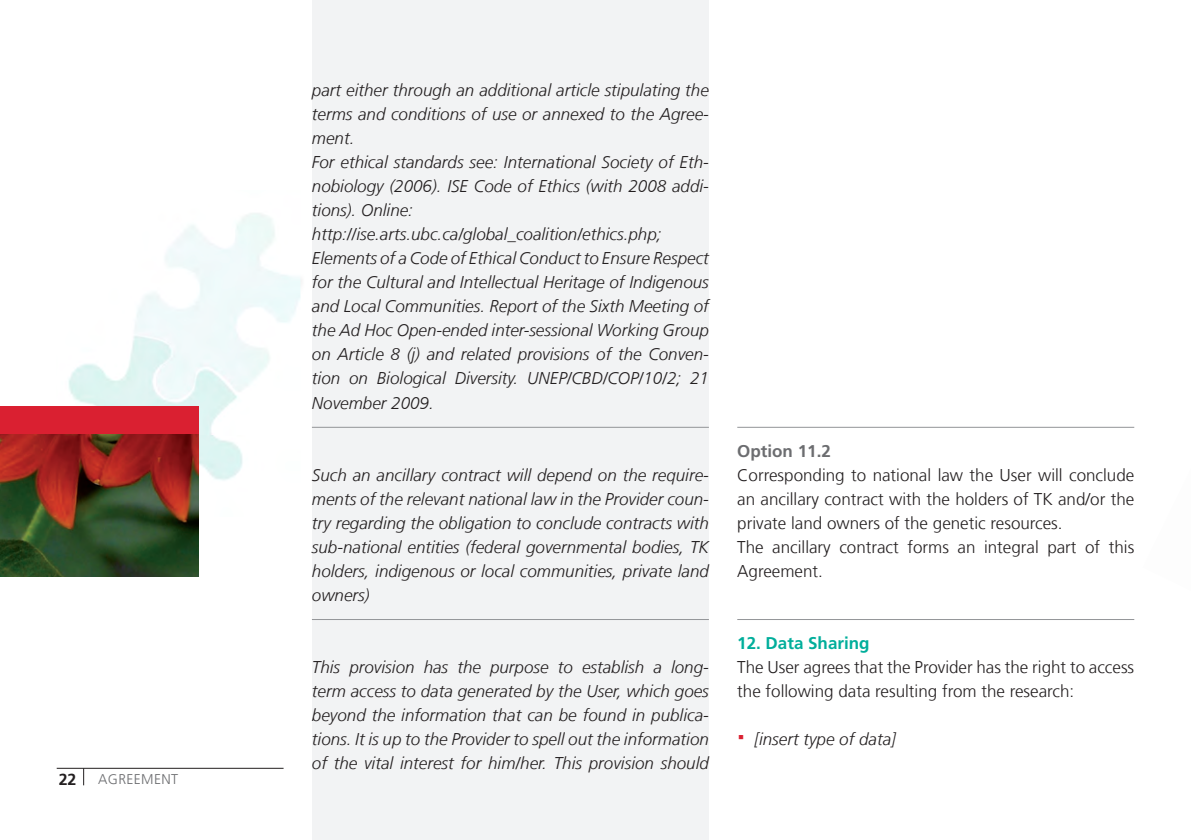
<style>
.page{position:relative;width:1191px;height:840px;background:#fff}
.page>*{position:absolute;margin:0;border:0;box-sizing:border-box;transform-origin:0 0}
.SCNAT_Lauftext_Fruti{font:italic 300 17px/24px "Frutiger LT Com";color:#231f20;text-align:justify}
.SCNAT_Lauftext_Fruti-2{font:300 17px/24px "Frutiger LT Com";color:#231f20}
.SCNAT_Zwischentitel{font:700 17px "Frutiger LT Com";color:#00ae9b}
.SCNAT_Zwischentitel-2{font:700 17px "Frutiger LT Com";color:#6c6d70}
.t1{font:700 16px "Frutiger LT Com";color:#231f20}
.t2{font:300 14px "Frutiger LT Com";letter-spacing:.025em;color:#6c6d70}
</style>
<div class="page">
<div style="left:312px;top:0;width:397px;height:839px;background:#f2f3f4"></div>
<hr style="left:57px;top:767px;width:226px;height:1px;background:#231f20">
<svg style="left:83px;top:767px;width:1px;height:17px"></svg>
<img style="left:68px;top:213px;width:233px;height:303px">
<div style="left:0;top:405px;width:198px;height:29px;background:#da2031"></div>
<img style="left:0;top:434px;width:198px;height:141px">
<hr style="left:312px;top:426px;width:397px;height:1px;background:#939598">
<hr style="left:312px;top:618px;width:397px;height:1px;background:#939598">
<hr style="left:737px;top:426px;width:397px;height:1px;background:#939598">
<hr style="left:737px;top:618px;width:397px;height:1px;background:#939598">
<p class="t1" style="left:59px;top:769px;width:19px">22</p>
<p class="t2" style="left:98px;top:770px;width:81px">AGREEMENT</p>
<p class="SCNAT_Lauftext_Fruti" style="left:312px;top:78px;width:398px">part either through an additional article stipulating the terms and conditions of use or annexed to the Agree&shy;ment.</p>
<p class="SCNAT_Lauftext_Fruti" style="left:312px;top:150px;width:398px">For ethical standards see: International Society of Eth&shy;nobiology (2006). ISE Code of Ethics (with 2008 addi&shy;tions). Online:</p>
<p class="SCNAT_Lauftext_Fruti" style="left:312px;top:222px;width:351px">http://ise.arts.ubc.ca/global_coalition/ethics.php;</p>
<p class="SCNAT_Lauftext_Fruti" style="left:312px;top:246px;width:398px">Elements of a Code of Ethical Conduct to Ensure Respect for the Cultural and Intellectual Heritage of Indigenous and Local Communities. Report of the Sixth Meeting of the Ad Hoc Open-ended inter-sessional Working Group on Article 8 (j) and related provisions of the Conven&shy;tion on Biological Diversity. UNEP/CBD/COP/10/2; 21<br>November 2009.</p>
<p class="SCNAT_Lauftext_Fruti" style="left:312px;top:462px;width:398px">Such an ancillary contract will depend on the require&shy;ments of the relevant national law in the Provider coun&shy;try regarding the obligation to conclude contracts with sub-national entities (federal governmental bodies, TK holders, indigenous or local communities, private land owners)</p>
<p class="SCNAT_Lauftext_Fruti" style="left:312px;top:654px;width:398px">This provision has the purpose to establish a long&shy;term access to data generated by the User, which goes beyond the information that can be found in publica&shy;tions. It is up to the Provider to spell out the information of the vital interest for him/her. This provision should</p>
<p class="SCNAT_Zwischentitel-2" style="left:737px;top:440px;width:95px">Option 11.2</p>
<p class="SCNAT_Lauftext_Fruti-2" style="left:737px;top:462px;width:398px;text-align:justify">Corresponding to national law the User will conclude an ancillary contract with the holders of TK and/or the private land owners of the genetic resources.</p>
<p class="SCNAT_Lauftext_Fruti-2" style="left:737px;top:534px;width:398px">The ancillary contract forms an integral part of this<br>Agreement.</p>
<p class="SCNAT_Zwischentitel" style="left:737px;top:632px;width:134px">12. Data Sharing</p>
<p class="SCNAT_Lauftext_Fruti-2" style="left:737px;top:654px;width:398px">The User agrees that the Provider has the right to access the following data resulting from the research:</p>
<p class="SCNAT_Lauftext_Fruti" style="left:754px;top:726px;width:143px">[insert type of data]</p>
</div>
